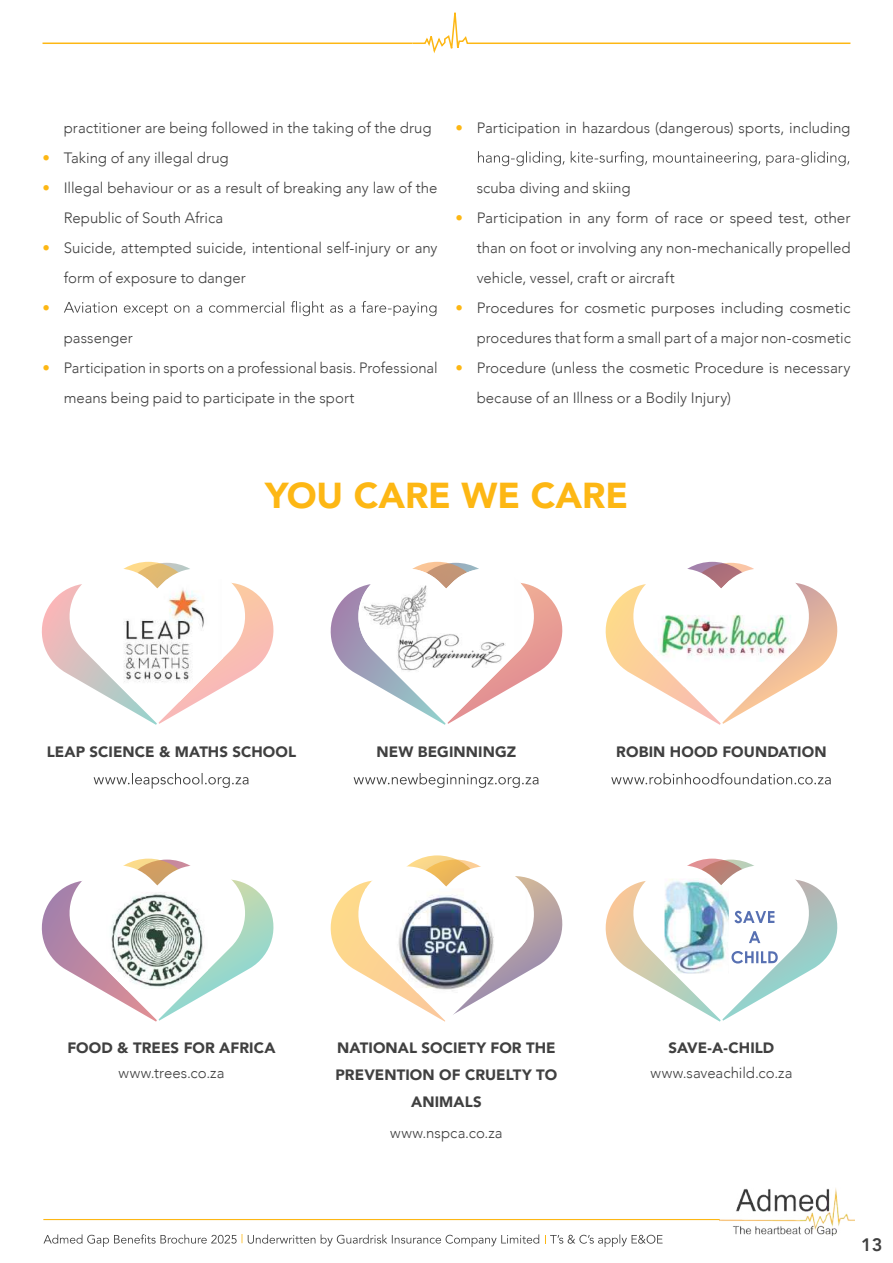
<style>
.page{position:relative;width:893px;height:1263px;background:#fff}
.page>*{position:absolute;margin:0;border:0;box-sizing:border-box;transform-origin:0 0}
.t1{font:900 36px "Avenir";letter-spacing:-.005em;color:#fdb714}
.t2{font:800 18px "Avenir";color:#404040}
.t3{font:300 15px/30px "Avenir";color:#404040}
.t4{font:900 15px/27px "Avenir";letter-spacing:.005em;color:#404040;text-align:center}
.t5{font:300 15px "Avenir";color:#fdb714}
.t6{font:12px "Avenir";color:#fdb714}
.s1{color:#fdb714}
</style>
<div class="page">
<svg style="left:411px;top:12px;width:440px;height:41px"></svg>
<svg style="left:44px;top:1234px;width:193px;height:13px"></svg>
<svg style="left:248px;top:1234px;width:291px;height:13px"></svg>
<svg style="left:545px;top:1234px;width:118px;height:13px"></svg>
<hr style="left:43px;top:1219px;width:677px;height:1px;background:#fdb714">
<img style="left:719px;top:1188px;width:136px;height:47px">
<hr style="left:43px;top:43px;width:369px;height:1px;background:#fdb714">
<svg style="left:64px;top:301px;width:372px;height:15px"></svg>
<svg style="left:478px;top:151px;width:371px;height:15px"></svg>
<svg style="left:41px;top:562px;width:233px;height:163px"></svg>
<img style="left:101px;top:579px;width:122px;height:122px">
<svg style="left:41px;top:858px;width:233px;height:164px"></svg>
<img style="left:107px;top:892px;width:101px;height:98px">
<svg style="left:330px;top:562px;width:233px;height:163px"></svg>
<img style="left:358px;top:564px;width:163px;height:160px">
<svg style="left:330px;top:855px;width:233px;height:167px"></svg>
<img style="left:365px;top:888px;width:162px;height:105px">
<svg style="left:605px;top:562px;width:233px;height:163px"></svg>
<img style="left:653px;top:580px;width:142px;height:107px">
<svg style="left:605px;top:858px;width:233px;height:164px"></svg>
<svg style="left:94px;top:773px;width:154px;height:16px"></svg>
<svg style="left:354px;top:773px;width:184px;height:15px"></svg>
<svg style="left:611px;top:773px;width:220px;height:11px"></svg>
<p class="t3" style="left:64px;top:112px;width:369px">practitioner are being followed in the taking of the drug</p>
<p class="t3" style="left:43px;top:142px;width:188px"><span class="s1">•</span> Taking of any illegal drug</p>
<p class="t3" style="left:64px;top:172px;width:375px;text-indent:-21px"><span class="s1">•</span> Illegal behaviour or as a result of breaking any law of the<br>Republic of South Africa</p>
<p class="t3" style="left:64px;top:232px;width:375px;text-indent:-21px"><span class="s1">•</span> Suicide, attempted suicide, intentional self-injury or any form of exposure to danger</p>
<p class="t5" style="left:43px;top:298px;width:9px">•</p>
<p class="t3" style="left:64px;top:322px;width:71px">passenger</p>
<p class="t3" style="left:64px;top:352px;width:375px;text-indent:-21px"><span class="s1">•</span> Participation in sports on a professional basis. Professional means being paid to participate in the sport</p>
<p class="t3" style="left:455px;top:112px;width:396px"><span class="s1">•</span> Participation in hazardous (dangerous) sports, including</p>
<p class="t3" style="left:477px;top:172px;width:155px">scuba diving and skiing</p>
<p class="t3" style="left:477px;top:202px;width:375px;text-align:justify;text-indent:-21px"><span class="s1">•</span> Participation in any form of race or speed test, other than on foot or involving any non-mechanically propelled vehicle, vessel, craft or aircraft</p>
<p class="t3" style="left:455px;top:292px;width:397px;text-align:right"><span class="s1">•</span> Procedures for cosmetic purposes including cosmetic procedures that form a small part of a major non-cosmetic</p>
<p class="t3" style="left:477px;top:352px;width:375px;text-indent:-21px"><span class="s1">•</span> Procedure (unless the cosmetic Procedure is necessary because of an Illness or a Bodily Injury)</p>
<h1 class="t1" style="left:265px;top:464px;width:364px">YOU CARE WE CARE</h1>
<p class="t4" style="left:47px;top:738px;width:251px">LEAP SCIENCE &amp; MATHS SCHOOL</p>
<p class="t4" style="left:377px;top:738px;width:141px">NEW BEGINNINGZ</p>
<p class="t4" style="left:616px;top:738px;width:212px">ROBIN HOOD FOUNDATION</p>
<p class="t4" style="left:67px;top:1034px;width:210px">FOOD &amp; TREES FOR AFRICA</p>
<p class="t3" style="left:119px;top:1057px;width:107px">www.trees.co.za</p>
<p class="t4" style="left:336px;top:1034px;width:223px">NATIONAL SOCIETY FOR THE<br>PREVENTION OF CRUELTY TO<br>ANIMALS</p>
<p class="t3" style="left:390px;top:1117px;width:114px">www.nspca.co.za</p>
<p class="t4" style="left:669px;top:1034px;width:107px">SAVE-A-CHILD</p>
<p class="t3" style="left:651px;top:1057px;width:143px">www.saveachild.co.za</p>
<p class="t6" style="left:241px;top:1232px;width:4px">|</p>
<p class="t2" style="left:861px;top:1230px;width:23px">13</p>
</div>
